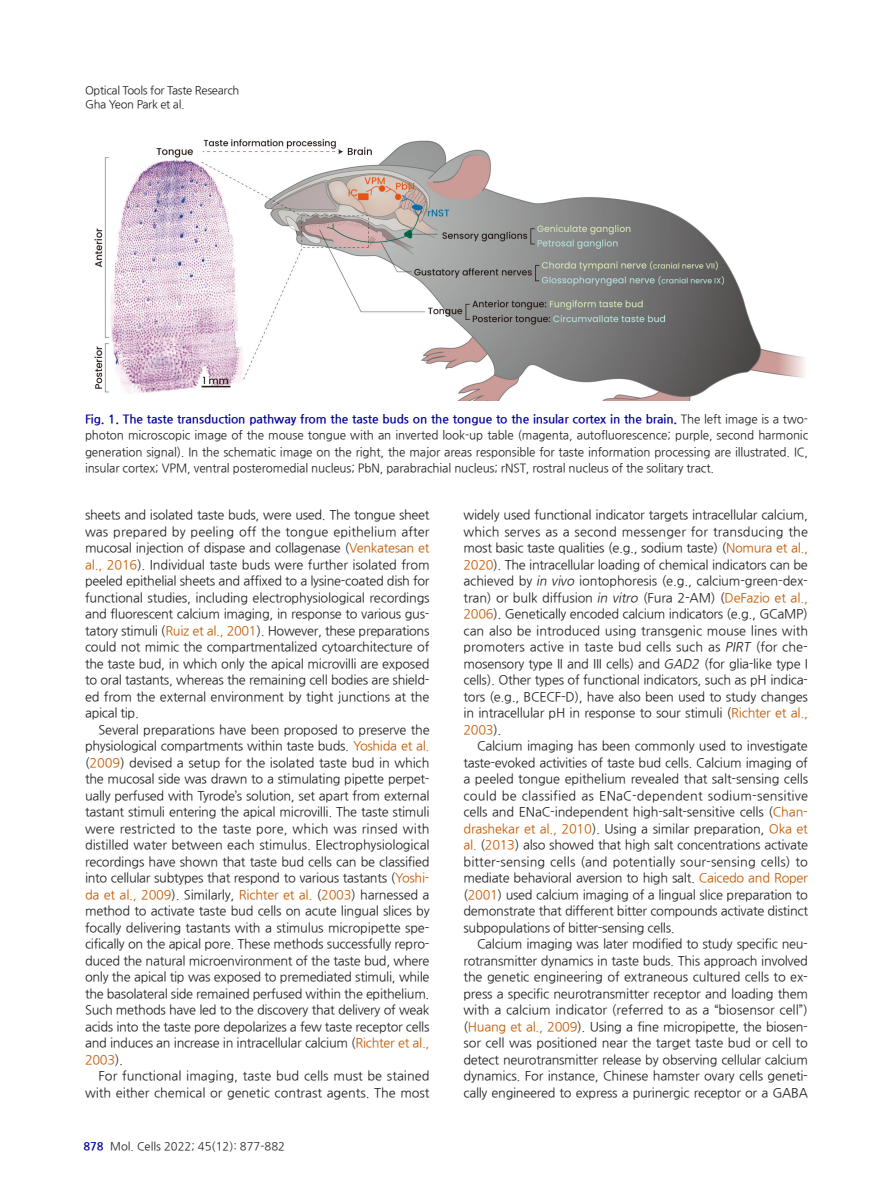
<style>
.page{position:relative;width:893px;height:1191px;background:#fff}
.page>*{position:absolute;margin:0;border:0;box-sizing:border-box;transform-origin:0 0}
.본문{font:12.75px/16.5px "Nanum Gothic";letter-spacing:-.02em;color:#231f20;text-align:justify}
.그림설명{font:12px/16.5px "Nanum Gothic";letter-spacing:-.01em;color:#231f20;text-align:justify}
.t1{font:11.25px/13.5px "Nanum Gothic";letter-spacing:-.025em;color:#231f20}
.t2{font:11.25px "Nanum Gothic";color:#221e1f}
.s1{font-weight:700;color:#00009a}
.s2{color:#c35900}
.s3{font-style:italic}
</style>
<div class="page">
<img style="left:94px;top:139px;width:711px;height:261px">
<p class="t1" style="left:85px;top:84px;width:156px">Optical Tools for Taste Research<br>Gha Yeon Park et al.</p>
<p class="그림설명" style="left:85px;top:411px;width:725px"><span class="s1">Fig. 1. The taste transduction pathway from the taste buds on the tongue to the insular cortex in the brain.</span> The left image is a two&shy;photon microscopic image of the mouse tongue with an inverted look-up table (magenta, autofluorescence; purple, second harmonic generation signal). In the schematic image on the right, the major areas responsible for taste information processing are illustrated. IC, insular cortex; VPM, ventral posteromedial nucleus; PbN, parabrachial nucleus; rNST, rostral nucleus of the solitary tract.</p>
<p class="본문" style="left:85px;top:507px;width:346px">sheets and isolated taste buds, were used. The tongue sheet was prepared by peeling off the tongue epithelium after mucosal injection of dispase and collagenase (<span class="s2">Venkatesan et al., 2016</span>). Individual taste buds were further isolated from peeled epithelial sheets and affixed to a lysine-coated dish for functional studies, including electrophysiological recordings and fluorescent calcium imaging, in response to various gus&shy;tatory stimuli (<span class="s2">Ruiz et al., 2001</span>). However, these preparations could not mimic the compartmentalized cytoarchitecture of the taste bud, in which only the apical microvilli are exposed to oral tastants, whereas the remaining cell bodies are shield&shy;ed from the external environment by tight junctions at the apical tip.</p>
<p class="본문" style="left:85px;top:721px;width:346px;text-indent:14px">Several preparations have been proposed to preserve the physiological compartments within taste buds. <span class="s2">Yoshida et al. </span>(<span class="s2">2009</span>) devised a setup for the isolated taste bud in which the mucosal side was drawn to a stimulating pipette perpet&shy;ually perfused with Tyrode’s solution, set apart from external tastant stimuli entering the apical microvilli. The taste stimuli were restricted to the taste pore, which was rinsed with distilled water between each stimulus. Electrophysiological recordings have shown that taste bud cells can be classified into cellular subtypes that respond to various tastants (<span class="s2">Yoshi&shy;da et al., 2009</span>). Similarly, <span class="s2">Richter et al.</span> (<span class="s2">2003</span>) harnessed a method to activate taste bud cells on acute lingual slices by focally delivering tastants with a stimulus micropipette spe&shy;cifically on the apical pore. These methods successfully repro&shy;duced the natural microenvironment of the taste bud, where only the apical tip was exposed to premediated stimuli, while the basolateral side remained perfused within the epithelium.<br>Such methods have led to the discovery that delivery of weak acids into the taste pore depolarizes a few taste receptor cells and induces an increase in intracellular calcium (<span class="s2">Richter et al., 2003</span>).</p>
<p class="본문" style="left:85px;top:1068px;width:346px;text-align:right">For functional imaging, taste bud cells must be stained with either chemical or genetic contrast agents. The most</p>
<p class="t2" style="left:83px;top:1140px;width:203px"><span class="s1">878</span> Mol. Cells 2022; 45(12): 877-882</p>
<p class="본문" style="left:463px;top:507px;width:346px">widely used functional indicator targets intracellular calcium, which serves as a second messenger for transducing the most basic taste qualities (e.g., sodium taste) (<span class="s2">Nomura et al., 2020</span>). The intracellular loading of chemical indicators can be achieved by <span class="s3">in vivo</span> iontophoresis (e.g., calcium-green-dex&shy;tran) or bulk diffusion <span class="s3">in vitro</span> (Fura 2-AM) (<span class="s2">DeFazio et al., 2006</span>). Genetically encoded calcium indicators (e.g., GCaMP) can also be introduced using transgenic mouse lines with promoters active in taste bud cells such as <span class="s3">PIRT</span> (for che&shy;mosensory type II and III cells) and <span class="s3">GAD2</span> (for glia-like type I cells). Other types of functional indicators, such as pH indica&shy;tors (e.g., BCECF-D), have also been used to study changes in intracellular pH in response to sour stimuli (<span class="s2">Richter et al., 2003</span>).</p>
<p class="본문" style="left:463px;top:738px;width:346px;text-indent:14px">Calcium imaging has been commonly used to investigate taste-evoked activities of taste bud cells. Calcium imaging of a peeled tongue epithelium revealed that salt-sensing cells could be classified as ENaC-dependent sodium-sensitive cells and ENaC-independent high-salt-sensitive cells (<span class="s2">Chan&shy;drashekar et al., 2010</span>). Using a similar preparation, <span class="s2">Oka et al.</span> (<span class="s2">2013</span>) also showed that high salt concentrations activate bitter-sensing cells (and potentially sour-sensing cells) to mediate behavioral aversion to high salt. <span class="s2">Caicedo and Roper </span>(<span class="s2">2001</span>) used calcium imaging of a lingual slice preparation to demonstrate that different bitter compounds activate distinct subpopulations of bitter-sensing cells.</p>
<p class="본문" style="left:463px;top:936px;width:346px;text-indent:14px">Calcium imaging was later modified to study specific neu&shy;rotransmitter dynamics in taste buds. This approach involved the genetic engineering of extraneous cultured cells to ex&shy;press a specific neurotransmitter receptor and loading them with a calcium indicator (referred to as a “biosensor cell”) (<span class="s2">Huang et al., 2009</span>). Using a fine micropipette, the biosen&shy;sor cell was positioned near the target taste bud or cell to detect neurotransmitter release by observing cellular calcium dynamics. For instance, Chinese hamster ovary cells geneti&shy;cally engineered to express a purinergic receptor or a GABA</p>
</div>
